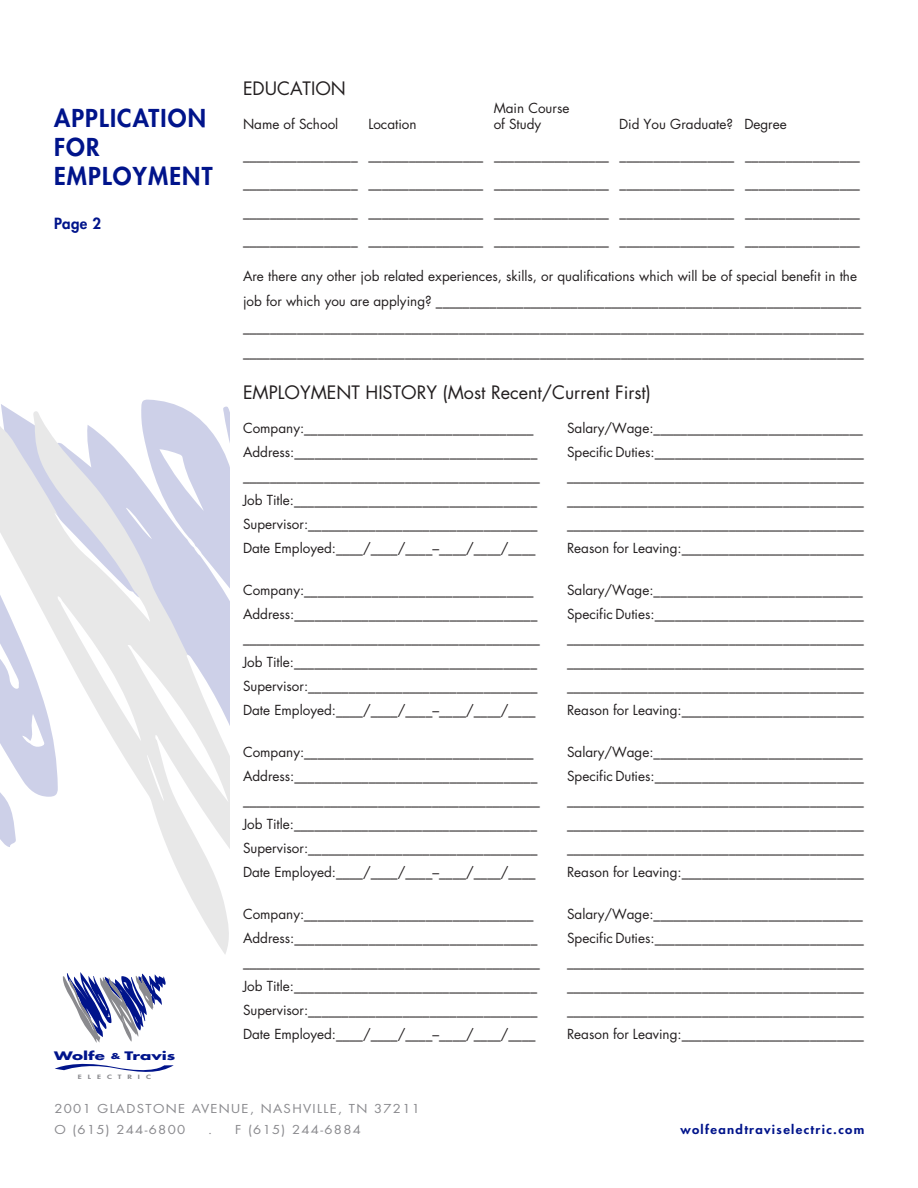
<style>
.page{position:relative;width:918px;height:1188px;background:#fff}
.page>*{position:absolute;margin:0;border:0;box-sizing:border-box;transform-origin:0 0}
.t1{font:700 66.75px "Futura";color:#00148b;scale:1.46 1}
.t2{font:800 24px/28.8px "Futura";letter-spacing:.05em;color:#00148b}
.t3{font:18px "Futura";color:#231f20}
.t4{font:800 15px "Futura";color:#00148b}
.t5{font:13.5px/24px "Futura";color:#231f20}
.t6{font:12px/21px "Futura";letter-spacing:.1em;color:#8a8a8e;scale:1.1 1}
.t7{font:800 12px "Futura";letter-spacing:.1em;color:#00148b;scale:1.1 1}
.t8{font:700 11.4px "Futura";color:#00148b;scale:1.46 1}
.t9{font:800 5.85px "Futura";color:#8a8a8e;scale:1.41 1}
.s1{font-size:7.95px}
</style>
<div class="page">
<svg style="left:55px;top:1063px;width:119px;height:9px"></svg>
<svg style="left:63px;top:972px;width:103px;height:71px"></svg>
<svg style="left:0;top:408px;width:230px;height:546px"></svg>
<h2 class="t2" style="left:54px;top:103px;width:160px">APPLICATION<br>FOR<br>EMPLOYMENT</h2>
<p class="t4" style="left:54px;top:213px;width:49px">Page 2</p>
<p class="t3" style="left:243px;top:76px;width:104px">EDUCATION</p>
<p class="t5" style="left:243px;top:112px;width:97px">Name of School</p>
<p class="t5" style="left:368px;top:112px;width:50px">Location</p>
<p class="t5" style="left:494px;top:95px;width:77px">Main Course</p>
<p class="t5" style="left:494px;top:112px;width:49px">of Study</p>
<p class="t5" style="left:619px;top:112px;width:116px">Did You Graduate?</p>
<p class="t5" style="left:744px;top:112px;width:44px">Degree</p>
<p class="t5" style="left:243px;top:140px;width:116px;line-height:28.5px;text-align:justify">_________________ _________________ _________________ _________________</p>
<p class="t5" style="left:369px;top:140px;width:116px;line-height:28.5px;text-align:justify">_________________ _________________ _________________ _________________</p>
<p class="t5" style="left:494px;top:140px;width:116px;line-height:28.5px;text-align:justify">_________________ _________________ _________________ _________________</p>
<p class="t5" style="left:620px;top:140px;width:116px;line-height:28.5px;text-align:justify">_________________ _________________ _________________ _________________</p>
<p class="t5" style="left:745px;top:140px;width:116px;line-height:28.5px;text-align:justify">_________________ _________________ _________________ _________________</p>
<p class="t5" style="left:243px;top:263px;width:622px;line-height:25.5px">Are there any other job related experiences, skills, or qualifications which will be of special benefit in the job for which you are applying? _______________________________________________________________ ____________________________________________________________________________________________ ____________________________________________________________________________________________</p>
<p class="t3" style="left:243px;top:380px;width:410px">EMPLOYMENT HISTORY (Most Recent/Current First)</p>
<p class="t5" style="left:243px;top:416px;width:296px">Company:__________________________________<br>Address:____________________________________</p>
<p class="t5" style="left:243px;top:464px;width:298px">____________________________________________</p>
<p class="t5" style="left:243px;top:488px;width:296px">Job Title:____________________________________<br>Supervisor:__________________________________</p>
<p class="t5" style="left:243px;top:536px;width:294px">Date Employed:____/____/____–____/____/____</p>
<p class="t5" style="left:243px;top:578px;width:296px">Company:__________________________________<br>Address:____________________________________</p>
<p class="t5" style="left:243px;top:626px;width:298px">____________________________________________</p>
<p class="t5" style="left:243px;top:650px;width:296px">Job Title:____________________________________<br>Supervisor:__________________________________</p>
<p class="t5" style="left:243px;top:698px;width:294px">Date Employed:____/____/____–____/____/____</p>
<p class="t5" style="left:243px;top:740px;width:296px">Company:__________________________________<br>Address:____________________________________</p>
<p class="t5" style="left:243px;top:788px;width:298px">____________________________________________</p>
<p class="t5" style="left:243px;top:812px;width:296px">Job Title:____________________________________<br>Supervisor:__________________________________</p>
<p class="t5" style="left:243px;top:860px;width:294px">Date Employed:____/____/____–____/____/____</p>
<p class="t5" style="left:243px;top:902px;width:296px">Company:__________________________________<br>Address:____________________________________</p>
<p class="t5" style="left:243px;top:950px;width:298px">____________________________________________</p>
<p class="t5" style="left:243px;top:974px;width:296px">Job Title:____________________________________<br>Supervisor:__________________________________</p>
<p class="t5" style="left:243px;top:1022px;width:294px">Date Employed:____/____/____–____/____/____</p>
<p class="t5" style="left:567px;top:416px;width:297px">Salary/Wage:_______________________________</p>
<p class="t5" style="left:567px;top:440px;width:298px">Specific Duties:_______________________________</p>
<p class="t5" style="left:567px;top:464px;width:298px;text-align:justify">____________________________________________ ____________________________________________ ____________________________________________</p>
<p class="t5" style="left:567px;top:536px;width:298px">Reason for Leaving:___________________________</p>
<p class="t5" style="left:567px;top:578px;width:297px">Salary/Wage:_______________________________</p>
<p class="t5" style="left:567px;top:602px;width:298px">Specific Duties:_______________________________</p>
<p class="t5" style="left:567px;top:626px;width:298px;text-align:justify">____________________________________________ ____________________________________________ ____________________________________________</p>
<p class="t5" style="left:567px;top:698px;width:298px">Reason for Leaving:___________________________</p>
<p class="t5" style="left:567px;top:740px;width:297px">Salary/Wage:_______________________________</p>
<p class="t5" style="left:567px;top:764px;width:298px">Specific Duties:_______________________________</p>
<p class="t5" style="left:567px;top:788px;width:298px;text-align:justify">____________________________________________ ____________________________________________ ____________________________________________</p>
<p class="t5" style="left:567px;top:860px;width:298px">Reason for Leaving:___________________________</p>
<p class="t5" style="left:567px;top:902px;width:297px">Salary/Wage:_______________________________</p>
<p class="t5" style="left:567px;top:926px;width:298px">Specific Duties:_______________________________</p>
<p class="t5" style="left:567px;top:950px;width:298px;text-align:justify">____________________________________________ ____________________________________________ ____________________________________________</p>
<p class="t5" style="left:567px;top:1022px;width:298px">Reason for Leaving:___________________________</p>
<h1 class="t1" style="left:51px;top:1028px;width:58px">&amp;</h1>
<p class="t8" style="left:54px;top:1048px;width:85px">Wolfe <span class="s1">&amp;</span> Travis</p>
<p class="t9" style="left:78px;top:1073px;width:53px">E L E C T R I C</p>
<p class="t6" style="left:54px;top:1098px;width:334px">2001 GLADSTONE AVENUE, NASHVILLE, TN 37211<br>O (615) 244-6800</p>
<p class="t6" style="left:208px;top:1119px;width:5px">.</p>
<p class="t6" style="left:235px;top:1119px;width:116px">F (615) 244-6884</p>
<p class="t7" style="left:680px;top:1122px;width:169px">wolfeandtraviselectric.com</p>
</div>
